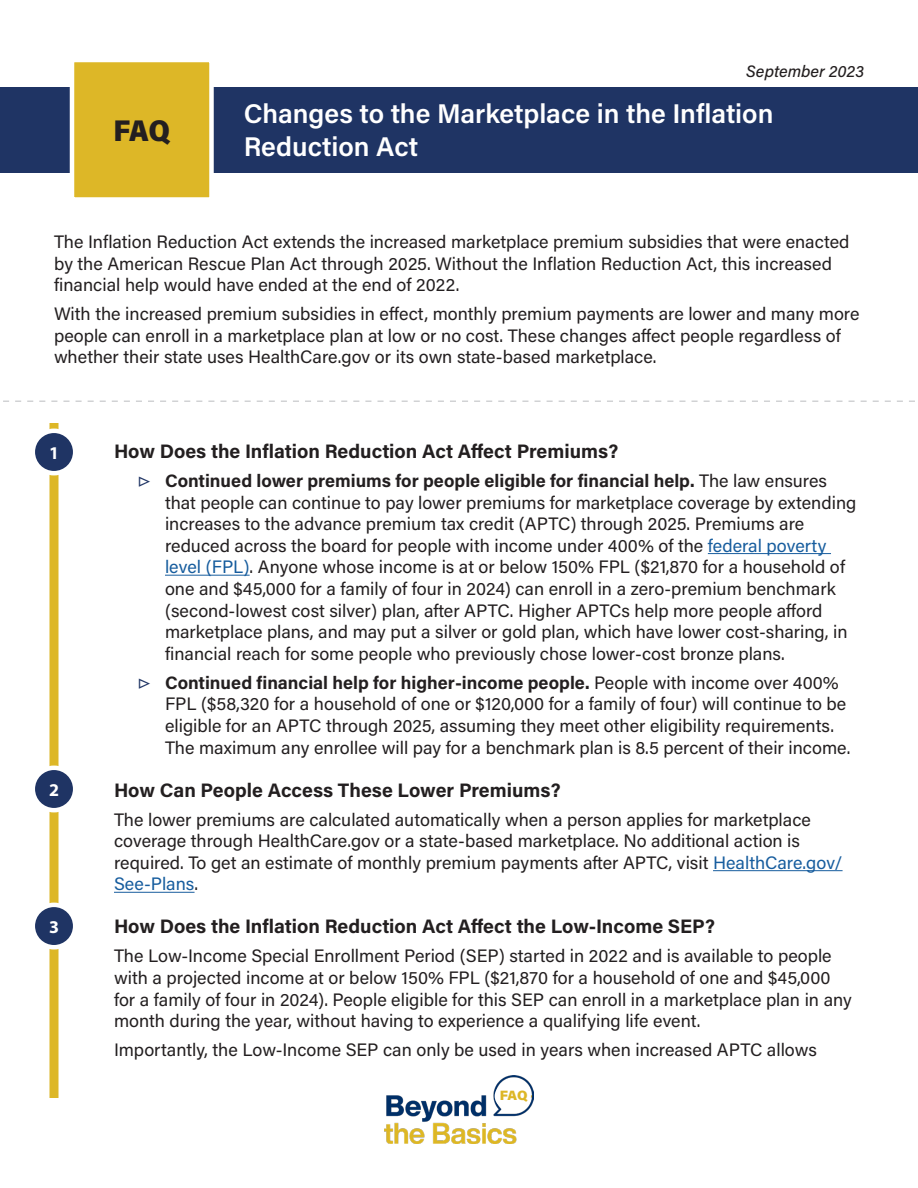
<style>
.page{position:relative;width:918px;height:1188px;background:#fff}
.page>*{position:absolute;margin:0;border:0;box-sizing:border-box;transform-origin:0 0}
.t1{font:900 30px "Acumin Pro Semi Cond";color:#231f20}
.t2{font:600 27px/32.4px "Acumin Pro";color:#fff}
.Key_Facts_Q_Title{font:700 19.5px "Acumin Pro";color:#231f20}
.Paragraph_Text{font:18px/21.6px "Acumin Pro";color:#231f20}
.t3{font:700 18px "Myriad Pro";color:#fff}
.t4{font:italic 500 16.5px "Acumin Pro";letter-spacing:.005em;color:#231f20}
.t5{font:900 13.5px "Acumin Pro";color:#ddb727}
.s1{color:#1f3464}
.s2{font-weight:700}
.s3{color:#175d9e}
</style>
<div class="page">
<div style="left:0;top:87px;width:918px;height:85px;background:#1f3464"></div>
<div style="left:70px;top:58px;width:144px;height:144px;background:#ddb727;border:4px solid #fff"></div>
<img style="left:384px;top:1075px;width:150px;height:68px">
<div style="left:495px;top:1082px;width:36px;height:29px;background:#fff;border-radius:50%"></div>
<div style="left:50px;top:423px;width:8px;height:675px;background:#ddb727"></div>
<div style="left:33px;top:431px;width:42px;height:42px;background:#1f3464;border-radius:50%"></div>
<div style="left:31px;top:429px;width:46px;height:46px;border:4px solid #fff;border-radius:50%"></div>
<div style="left:33px;top:768px;width:42px;height:42px;background:#1f3464;border-radius:50%"></div>
<div style="left:31px;top:766px;width:46px;height:46px;border:4px solid #fff;border-radius:50%"></div>
<div style="left:33px;top:905px;width:42px;height:42px;background:#1f3464;border-radius:50%"></div>
<div style="left:31px;top:903px;width:46px;height:47px;border:4px solid #fff;border-radius:50%"></div>
<hr style="left:708px;top:553px;width:123px;height:1px;background:#175d9e">
<hr style="left:165px;top:575px;width:85px;height:1px;background:#175d9e">
<hr style="left:713px;top:870px;width:130px;height:1px;background:#175d9e">
<hr style="left:114px;top:892px;width:81px;height:1px;background:#175d9e">
<svg style="left:3px;top:400px;width:912px;height:2px"></svg>
<h1 class="t1" style="left:113px;top:109px;width:58px">FAQ</h1>
<p class="t4" style="left:746px;top:59px;width:119px">September 2023</p>
<p class="t2" style="left:244px;top:97px;width:531px">Changes to the Marketplace in the Inflation<br>Reduction Act</p>
<p class="Paragraph_Text" style="left:54px;top:230px;width:797px">The Inflation Reduction Act extends the increased marketplace premium subsidies that were enacted by the American Rescue Plan Act through 2025. Without the Inflation Reduction Act, this increased financial help would have ended at the end of 2022.</p>
<p class="Paragraph_Text" style="left:54px;top:302px;width:807px">With the increased premium subsidies in effect, monthly premium payments are lower and many more people can enroll in a marketplace plan at low or no cost. These changes affect people regardless of whether their state uses HealthCare.gov or its own state-based marketplace.</p>
<p class="t3" style="left:49px;top:441px;width:11px">1</p>
<p class="t3" style="left:49px;top:778px;width:11px">2</p>
<p class="t3" style="left:49px;top:915px;width:11px">3</p>
<p class="Key_Facts_Q_Title" style="left:114px;top:437px;width:506px">How Does the Inflation Reduction Act Affect Premiums?</p>
<p class="Paragraph_Text" style="left:165px;top:469px;width:693px;text-indent:-27px"><span class="s1">▷</span> <span class="s2">Continued lower premiums for people eligible for financial help.</span> The law ensures that people can continue to pay lower premiums for marketplace coverage by extending increases to the advance premium tax credit (APTC) through 2025. Premiums are reduced across the board for people with income under 400% of the <span class="s3">federal poverty level (FPL)</span>. Anyone whose income is at or below 150% FPL ($21,870 for a household of one and $45,000 for a family of four in 2024) can enroll in a zero-premium benchmark (second-lowest cost silver) plan, after APTC. Higher APTCs help more people afford marketplace plans, and may put a silver or gold plan, which have lower cost-sharing, in financial reach for some people who previously chose lower-cost bronze plans.</p>
<p class="Paragraph_Text" style="left:165px;top:671px;width:687px;text-indent:-27px"><span class="s1">▷</span> <span class="s2">Continued financial help for higher-income people.</span> People with income over 400% FPL ($58,320 for a household of one or $120,000 for a family of four) will continue to be eligible for an APTC through 2025, assuming they meet other eligibility requirements.<br>The maximum any enrollee will pay for a benchmark plan is 8.5 percent of their income.</p>
<p class="Key_Facts_Q_Title" style="left:114px;top:776px;width:448px">How Can People Access These Lower Premiums?</p>
<p class="Paragraph_Text" style="left:114px;top:808px;width:730px">The lower premiums are calculated automatically when a person applies for marketplace coverage through HealthCare.gov or a state-based marketplace. No additional action is required. To get an estimate of monthly premium payments after APTC, visit <span class="s3">HealthCare.gov/ See-Plans</span>.</p>
<p class="Key_Facts_Q_Title" style="left:114px;top:913px;width:603px">How Does the Inflation Reduction Act Affect the Low-Income SEP?</p>
<p class="Paragraph_Text" style="left:114px;top:945px;width:739px">The Low-Income Special Enrollment Period (SEP) started in 2022 and is available to people with a projected income at or below 150% FPL ($21,870 for a household of one and $45,000 for a family of four in 2024). People eligible for this SEP can enroll in a marketplace plan in any month during the year, without having to experience a qualifying life event.</p>
<p class="Paragraph_Text" style="left:114px;top:1039px;width:705px">Importantly, the Low-Income SEP can only be used in years when increased APTC allows</p>
<p class="t5" style="left:500px;top:1086px;width:29px">FAQ</p>
</div>
